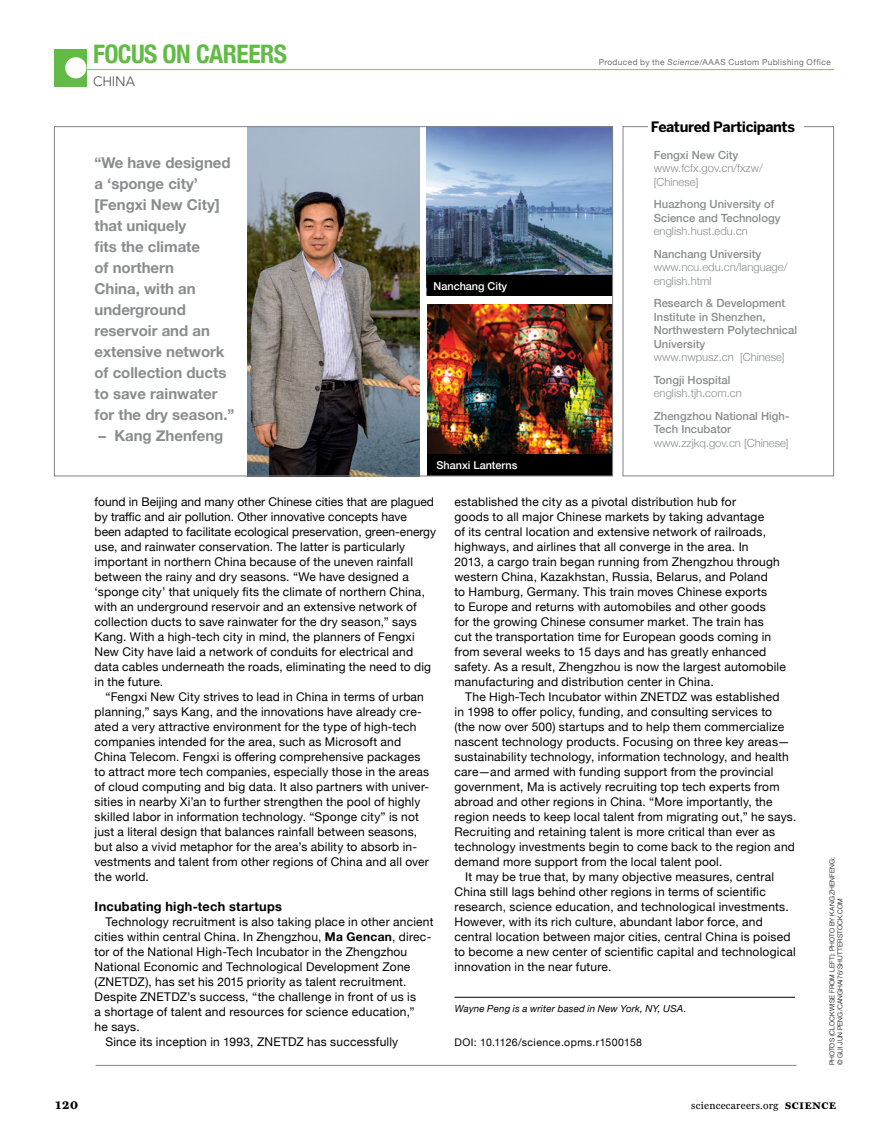
<style>
.page{position:relative;width:891px;height:1134px;background:#fff}
.page>*{position:absolute;margin:0;border:0;box-sizing:border-box;transform-origin:0 0}
.t1{font:700 condensed 25.5px "Helvetica Neue";letter-spacing:-.02em;color:#62bb46}
.t2{font:700 15px/21px "Helvetica Neue";color:#8a8c8e}
.t3{font:700 14.25px "Benton Sans";letter-spacing:-.03em;color:#000}
.t4{font:300 13.5px "Avenir LT";letter-spacing:-.01em;color:#4d4d4f}
.t5{font:700 12.75px "Helvetica Neue";letter-spacing:.025em;color:#000}
.t6{font:12px/15px "Helvetica Neue";letter-spacing:.015em;color:#000}
.t7{font:700 12px "Miller Daily";color:#000}
.t8{font:500 11.25px/13.5px "Helvetica Neue";color:#8a8c8e}
.t9{font:300 11.25px/13.5px "Helvetica Neue";color:#8a8c8e}
.No_Spacing{font:500 10.8px "Helvetica Neue";color:#fff}
.t10{font:10.5px "Helvetica Neue";letter-spacing:.045em;color:#000}
.t11{font:10.5px "Miller Daily";letter-spacing:.025em;color:#000}
.t12{font:italic 9.75px "Helvetica Neue";letter-spacing:.015em;color:#000}
.t13{font:8.25px "Helvetica Neue";letter-spacing:.05em;color:#6d6e71}
.t14{font:300 6.75px/8.1px "Helvetica Neue";letter-spacing:.02em;color:#000}
.s1{font-style:italic}
.s2{font-weight:700}
.s3{font-weight:700;font-size:9.75px}
</style>
<div class="page">
<hr style="left:82px;top:69px;width:752px;height:1px;background:#8bc86f">
<svg style="left:54px;top:49px;width:33px;height:37px"></svg>
<div style="left:65px;top:57px;width:21px;height:21px;background:#fff;border-radius:50%"></div>
<img style="left:427px;top:304px;width:184px;height:151px">
<img style="left:427px;top:128px;width:184px;height:147px">
<hr style="left:96px;top:1065px;width:700px;height:1px;background:#808285">
<div style="left:623px;top:126px;width:211px;height:350px;border:1px solid #808285"></div>
<div style="left:648px;top:121px;width:155px;height:18px;background:#fff"></div>
<hr style="left:454px;top:997px;width:341px;height:1px;background:#000">
<img style="left:247px;top:128px;width:172px;height:346px">
<div style="left:427px;top:455px;width:186px;height:21px;background:#000"></div>
<div style="left:427px;top:275px;width:186px;height:21px;background:#000"></div>
<h1 class="t1" style="left:93px;top:33px;width:195px">FOCUS ON CAREERS</h1>
<p class="t4" style="left:93px;top:73px;width:44px">CHINA</p>
<p class="t2" style="left:94px;top:152px;width:142px">“We have designed a ‘sponge city’ [Fengxi New City] that uniquely<br>fits the climate<br>of northern<br>China, with an underground reservoir and an extensive network of collection ducts to save rainwater for the dry season.”</p>
<p class="t2" style="left:99px;top:425px;width:126px">– Kang Zhenfeng</p>
<p class="No_Spacing" style="left:434px;top:277px;width:75px">Nanchang City</p>
<p class="No_Spacing" style="left:437px;top:456px;width:82px">Shanxi Lanterns</p>
<p class="t13" style="left:599px;top:56px;width:234px">Produced by the <span class="s1">Science</span>/AAAS Custom Publishing Office</p>
<p class="t3" style="left:651px;top:118px;width:146px">Featured Participants</p>
<p class="t8" style="left:654px;top:147px;width:86px">Fengxi New City</p>
<p class="t9" style="left:654px;top:161px;width:110px">www.fcfx.gov.cn/fxzw/ [Chinese]</p>
<p class="t8" style="left:654px;top:197px;width:128px">Huazhong University of<br>Science and Technology</p>
<p class="t9" style="left:654px;top:224px;width:96px">english.hust.edu.cn</p>
<p class="t8" style="left:654px;top:246px;width:109px">Nanchang University</p>
<p class="t9" style="left:654px;top:260px;width:135px">www.ncu.edu.cn/language/ english.html</p>
<p class="t8" style="left:654px;top:296px;width:145px">Research &amp; Development<br>Institute in Shenzhen,<br>Northwestern Polytechnical<br>University</p>
<p class="t9" style="left:654px;top:350px;width:132px">www.nwpusz.cn [Chinese]</p>
<p class="t8" style="left:654px;top:372px;width:78px">Tongji Hospital</p>
<p class="t9" style="left:654px;top:386px;width:89px">english.tjh.com.cn</p>
<p class="t8" style="left:654px;top:408px;width:137px">Zhengzhou National High-<br>Tech Incubator</p>
<p class="t9" style="left:654px;top:435px;width:136px">www.zzjkq.gov.cn [Chinese]</p>
<p class="t6" style="left:95px;top:494px;width:343px">found in Beijing and many other Chinese cities that are plagued by traffic and air pollution. Other innovative concepts have been adapted to facilitate ecological preservation, green-energy use, and rainwater conservation. The latter is particularly important in northern China because of the uneven rainfall between the rainy and dry seasons. “We have designed a ‘sponge city’ that uniquely fits the climate of northern China, with an underground reservoir and an extensive network of collection ducts to save rainwater for the dry season,” says Kang. With a high-tech city in mind, the planners of Fengxi New City have laid a network of conduits for electrical and data cables underneath the roads, eliminating the need to dig in the future.</p>
<p class="t6" style="left:95px;top:689px;width:336px;text-indent:11px">“Fengxi New City strives to lead in China in terms of urban planning,” says Kang, and the innovations have already cre&shy;ated a very attractive environment for the type of high-tech companies intended for the area, such as Microsoft and China Telecom. Fengxi is offering comprehensive packages to attract more tech companies, especially those in the areas of cloud computing and big data. It also partners with univer&shy;sities in nearby Xi’an to further strengthen the pool of highly skilled labor in information technology. “Sponge city” is not just a literal design that balances rainfall between seasons, but also a vivid metaphor for the area’s ability to absorb in&shy;vestments and talent from other regions of China and all over the world.</p>
<p class="t5" style="left:95px;top:896px;width:189px">Incubating high-tech startups</p>
<p class="t6" style="left:95px;top:914px;width:340px;text-indent:11px">Technology recruitment is also taking place in other ancient cities within central China. In Zhengzhou, <span class="s2">Ma Gencan</span>, direc&shy;tor of the National High-Tech Incubator in the Zhengzhou National Economic and Technological Development Zone (ZNETDZ), has set his 2015 priority as talent recruitment.<br>Despite ZNETDZ’s success, “the challenge in front of us is<br>a shortage of talent and resources for science education,”<br>he says.</p>
<p class="t6" style="left:105px;top:1034px;width:294px">Since its inception in 1993, ZNETDZ has successfully</p>
<p class="t10" style="left:454px;top:1034px;width:189px">DOI: 10.1126/science.opms.r1500158</p>
<p class="t6" style="left:454px;top:494px;width:333px">established the city as a pivotal distribution hub for<br>goods to all major Chinese markets by taking advantage<br>of its central location and extensive network of railroads, highways, and airlines that all converge in the area. In<br>2013, a cargo train began running from Zhengzhou through western China, Kazakhstan, Russia, Belarus, and Poland<br>to Hamburg, Germany. This train moves Chinese exports<br>to Europe and returns with automobiles and other goods<br>for the growing Chinese consumer market. The train has<br>cut the transportation time for European goods coming in from several weeks to 15 days and has greatly enhanced safety. As a result, Zhengzhou is now the largest automobile manufacturing and distribution center in China.</p>
<p class="t6" style="left:454px;top:689px;width:343px;text-indent:11px">The High-Tech Incubator within ZNETDZ was established<br>in 1998 to offer policy, funding, and consulting services to<br>(the now over 500) startups and to help them commercialize nascent technology products. Focusing on three key areas— sustainability technology, information technology, and health care—and armed with funding support from the provincial government, Ma is actively recruiting top tech experts from abroad and other regions in China. “More importantly, the region needs to keep local talent from migrating out,” he says.<br>Recruiting and retaining talent is more critical than ever as technology investments begin to come back to the region and demand more support from the local talent pool.</p>
<p class="t6" style="left:454px;top:869px;width:343px;text-indent:11px">It may be true that, by many objective measures, central China still lags behind other regions in terms of scientific research, science education, and technological investments.<br>However, with its rich culture, abundant labor force, and central location between major cities, central China is poised to become a new center of scientific capital and technological innovation in the near future.</p>
<p class="t12" style="left:455px;top:1001px;width:233px">Wayne Peng is a writer based in New York, NY, USA.</p>
<p class="t14" style="left:828px;top:1065px;width:210px;rotate:-90deg">PHOTOS (CLOCKWISE FROM LEFT): PHOTO BY KANG ZHENFENG; © GUI JUN PENG/CANGHAI76/SHUTTERSTOCK.COM</p>
<p class="t7" style="left:56px;top:1098px;width:24px">120</p>
<p class="t11" style="left:691px;top:1100px;width:146px">sciencecareers.org <span class="s3">SCIENCE</span></p>
</div>
